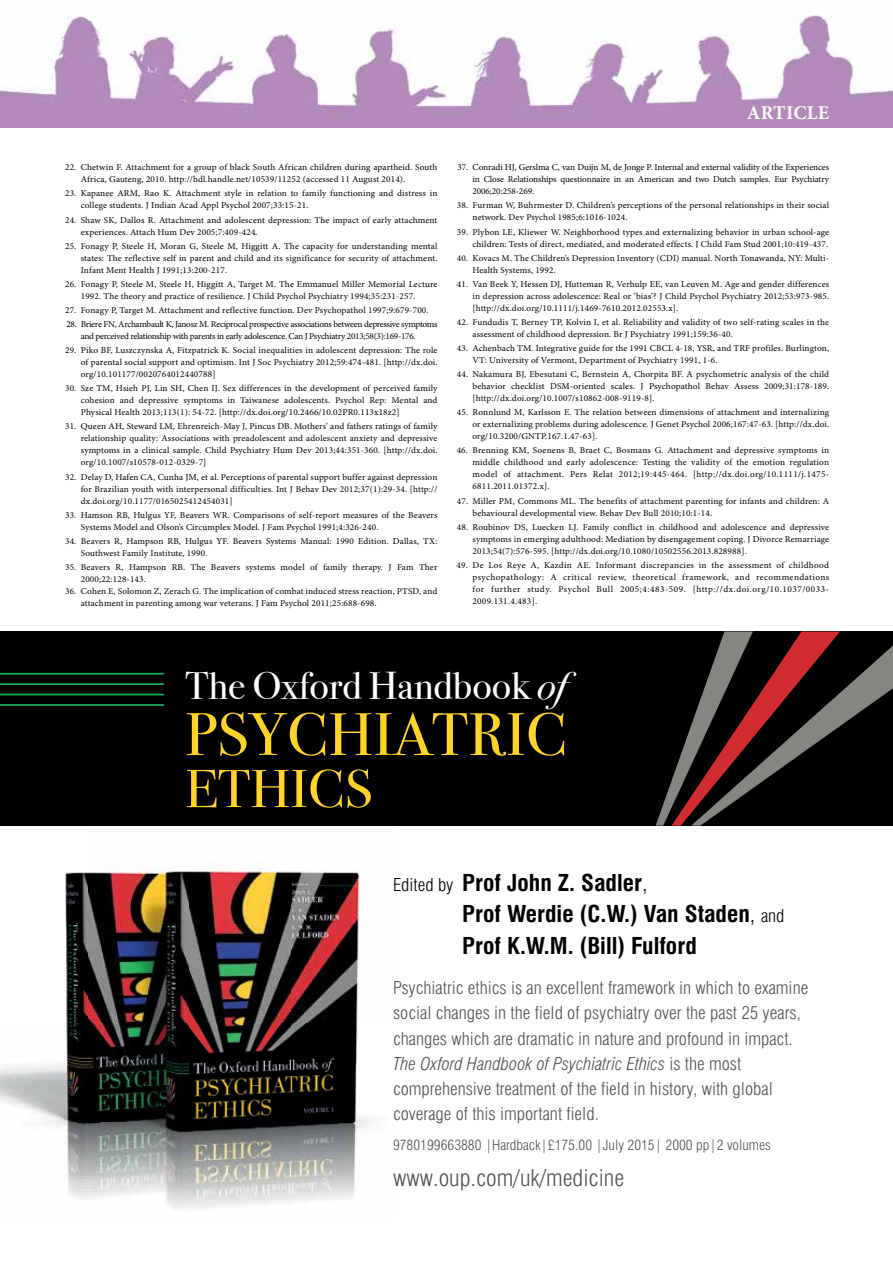
<style>
.page{position:relative;width:893px;height:1263px;background:#fff}
.page>*{position:absolute;margin:0;border:0;box-sizing:border-box;transform-origin:0 0}
.t1{font:60.15px "Bodoni Svty Two ITCTT";letter-spacing:.005em;color:#ffd328;scale:1.05 1}
.t2{font:53.55px "Bodoni Svty Two ITCTT";color:#ffd328;scale:1.05 1}
.t3{font:38.7px "Bodoni Svty Two ITCTT";color:#fff;scale:1.05 1}
.t4{font:700 condensed 22.65px/31.3px "Swiss 721 BT";color:#000;scale:1.05 1}
.t5{font:300 condensed 22.65px "Swiss 721 BT";color:#4f5253;scale:1.05 1}
.t6{font:700 19.5px "Minion Pro";letter-spacing:.01em;color:#fff}
.t7{font:300 condensed 17.4px/25.3px "Swiss 721 BT";color:#4f5253;scale:1.05 1}
.t8{font:300 condensed 13.95px "Swiss 721 BT";color:#4f5253;scale:1.05 1}
.t9{font:9px/12px "Minion Pro";letter-spacing:.015em;color:#000}
.t10{font:9px/12px "Minion Pro";letter-spacing:-.03em;color:#000}
.s1{font-style:italic}
.s2{font-weight:300;font-size:17.4px}
.s3{font-weight:300}
</style>
<div class="page">
<img style="left:0;top:15px;width:893px;height:113px">
<div style="left:0;top:631px;width:893px;height:195px;background:#000"></div>
<hr style="left:0;top:673px;width:164px;height:1px;background:#18b257">
<hr style="left:0;top:683px;width:164px;height:2px;background:#18b257">
<hr style="left:0;top:694px;width:164px;height:1px;background:#18b257">
<hr style="left:0;top:704px;width:164px;height:2px;background:#18b257">
<img style="left:0;top:860px;width:375px;height:349px">
<svg style="left:656px;top:631px;width:237px;height:195px"></svg>
<p class="t9" style="left:81px;top:161px;width:358px;text-indent:-16px">22. Chetwin F. Attachment for a group of black South African children during apartheid. South<br>Africa, Gauteng, 2010. http://hdl.handle.net/10539/11252 (accessed 11 August 2014).</p>
<p class="t9" style="left:81px;top:188px;width:358px;text-indent:-16px">23. Kapanee ARM, Rao K. Attachment style in relation to family functioning and distress in college students. J Indian Acad Appl Psychol 2007;33:15-21.</p>
<p class="t9" style="left:81px;top:214px;width:358px;text-indent:-16px">24. Shaw SK, Dallos R. Attachment and adolescent depression: The impact of early attachment experiences. Attach Hum Dev 2005;7:409-424.</p>
<p class="t9" style="left:81px;top:240px;width:358px;text-align:justify;text-indent:-16px">25. Fonagy P, Steele H, Moran G, Steele M, Higgitt A. The capacity for understanding mental states: The reflective self in parent and child and its significance for security of attachment.<br>Infant Ment Health J 1991;13:200-217.</p>
<p class="t9" style="left:81px;top:278px;width:358px;text-indent:-16px">26. Fonagy P, Steele M, Steele H, Higgitt A, Target M. The Emmanuel Miller Memorial Lecture<br>1992. The theory and practice of resilience. J Child Psychol Psychiatry 1994;35:231-257.</p>
<p class="t9" style="left:65px;top:304px;width:365px">27. Fonagy P, Target M. Attachment and reflective function. Dev Psychopathol 1997;9:679-700.</p>
<p class="t10" style="left:81px;top:318px;width:358px;text-indent:-14px">28. Briere FN, Archambault K, Janosz M. Reciprocal prospective associations between depressive symptoms and perceived relationship with parents in early adolescence. Can J Psychiatry 2013;58(3):169-176.</p>
<p class="t9" style="left:81px;top:344px;width:358px;text-align:justify;text-indent:-16px">29. Piko BF, Luszczynska A, Fitzpatrick K. Social inequalities in adolescent depression: The role of parental social support and optimism. Int J Soc Psychiatry 2012;59:474-481. [http://dx.doi. org/10.101177/0020764012440788]</p>
<p class="t9" style="left:81px;top:382px;width:358px;text-align:justify;text-indent:-16px">30. Sze TM, Hsieh PJ, Lin SH, Chen IJ. Sex differences in the development of perceived family cohesion and depressive symptoms in Taiwanese adolescents. Psychol Rep: Mental and Physical Health 2013;113(1): 54-72. [http://dx.doi.org/10.2466/10.02PR0.113x18z2]</p>
<p class="t9" style="left:81px;top:421px;width:358px;text-align:justify;text-indent:-16px">31. Queen AH, Steward LM, Ehrenreich-May J, Pincus DB. Mothers’ and fathers ratings of family relationship quality: Associations with preadolescent and adolescent anxiety and depressive symptoms in a clinical sample. Child Psychiatry Hum Dev 2013;44:351-360. [http://dx.doi. org/10.1007/s10578-012-0329-7]</p>
<p class="t9" style="left:81px;top:471px;width:358px;text-align:justify;text-indent:-16px">32. Delay D, Hafen CA, Cunha JM, et al. Perceptions of parental support buffer against depression for Brazilian youth with interpersonal difficulties. Int J Behav Dev 2012;37(1):29-34. [http:// dx.doi.org/10.1177/0165025412454031]</p>
<p class="t9" style="left:81px;top:509px;width:358px;text-indent:-16px">33. Hamson RB, Hulgus YF, Beavers WR. Comparisons of self-report measures of the Beavers<br>Systems Model and Olson’s Circumplex Model. J Fam Psychol 1991;4:326-240.</p>
<p class="t9" style="left:81px;top:535px;width:358px;text-indent:-16px">34. Beavers R, Hampson RB, Hulgus YF. Beavers Systems Manual: 1990 Edition. Dallas, TX:<br>Southwest Family Institute, 1990.</p>
<p class="t9" style="left:81px;top:561px;width:358px;text-indent:-16px">35. Beavers R, Hampson RB. The Beavers systems model of family therapy. J Fam Ther<br>2000;22:128-143.</p>
<p class="t9" style="left:81px;top:585px;width:358px;text-indent:-16px">36. Cohen E, Solomon Z, Zerach G. The implication of combat induced stress reaction, PTSD, and attachment in parenting among war veterans. J Fam Psychol 2011;25:688-698.</p>
<h3 class="t6" style="left:747px;top:99px;width:84px">ARTICLE</h3>
<p class="t9" style="left:472px;top:161px;width:358px;text-align:justify;text-indent:-15px">37. Conradi HJ, Gerslma C, van Duijn M, de Jonge P. Internal and external validity of the Experiences in Close Relationships questionnaire in an American and two Dutch samples. Eur Psychiatry 2006;20:258-269.</p>
<p class="t9" style="left:472px;top:200px;width:358px;text-indent:-16px">38. Furman W, Buhrmester D. Children’s perceptions of the personal relationships in their social network. Dev Psychol 1985;6:1016-1024.</p>
<p class="t9" style="left:457px;top:226px;width:374px;text-align:right">39. Plybon LE, Kliewer W. Neighborhood types and externalizing behavior in urban school-age children: Tests of direct, mediated, and moderated effects. J Child Fam Stud 2001;10:419-437.</p>
<p class="t9" style="left:472px;top:252px;width:358px;text-indent:-16px">40. Kovacs M. The Children’s Depression Inventory (CDI) manual. North Tonawanda, NY: Multi-<br>Health Systems, 1992.</p>
<p class="t9" style="left:472px;top:278px;width:358px;text-align:justify;text-indent:-16px">41. Van Beek Y, Hessen DJ, Hutteman R, Verhulp EE, van Leuven M. Age and gender differences in depression across adolescence: Real or ‘bias’? J Child Psychol Psychiatry 2012;53:973-985. [http://dx.doi.org/10.1111/j.1469-7610.2012.02553.x].</p>
<p class="t9" style="left:472px;top:316px;width:358px;text-indent:-16px">42. Fundudis T, Berney TP, Kolvin I, et al. Reliability and validity of two self-rating scales in the assessment of childhood depression. Br J Psychiatry 1991;159:36-40.</p>
<p class="t9" style="left:472px;top:342px;width:358px;text-indent:-16px">43. Achenbach TM. Integrative guide for the 1991 CBCL 4-18, YSR, and TRF profiles. Burlington,<br>VT: University of Vermont, Department of Psychiatry 1991, 1-6.</p>
<p class="t9" style="left:472px;top:368px;width:358px;text-align:justify;text-indent:-16px">44. Nakamura BJ, Ebesutani C, Bernstein A, Chorpita BF. A psychometric analysis of the child behavior checklist DSM-oriented scales. J Psychopathol Behav Assess 2009;31:178-189. [http://dx.doi.org/10.1007/s10862-008-9119-8].</p>
<p class="t9" style="left:472px;top:406px;width:358px;text-align:justify;text-indent:-16px">45. Ronnlund M, Karlsson E. The relation between dimensions of attachment and internalizing or externalizing problems during adolescence. J Genet Psychol 2006;167:47-63. [http://dx.doi. org/10.3200/GNTP.167.1.47-63].</p>
<p class="t9" style="left:472px;top:445px;width:358px;text-align:justify;text-indent:-16px">46. Brenning KM, Soenens B, Braet C, Bosmans G. Attachment and depressive symptoms in middle childhood and early adolescence: Testing the validity of the emotion regulation model of attachment. Pers Relat 2012;19:445-464. [http://dx.doi.org/10.1111/j.1475- 6811.2011.01372.x].</p>
<p class="t9" style="left:472px;top:495px;width:358px;text-indent:-16px">47. Miller PM, Commons ML. The benefits of attachment parenting for infants and children: A behavioural developmental view. Behav Dev Bull 2010;10:1-14.</p>
<p class="t9" style="left:472px;top:521px;width:358px;text-align:justify;text-indent:-16px">48. Roubinov DS, Luecken LJ. Family conflict in childhood and adolescence and depressive symptoms in emerging adulthood: Mediation by disengagement coping. J Divorce Remarriage 2013;54(7):576-595. [http://dx.doi.org/10.1080/10502556.2013.828988].</p>
<p class="t9" style="left:472px;top:559px;width:358px;text-align:justify;text-indent:-16px">49. De Los Reye A, Kazdin AE. Informant discrepancies in the assessment of childhood psychopathology: A critical review, theoretical framework, and recommendations for further study. Psychol Bull 2005;4:483-509. [http://dx.doi.org/10.1037/0033- 2009.131.4.483].</p>
<h3 class="t3" style="left:185px;top:654px;width:384px">The Oxford Handbook <span class="s1">of</span></h3>
<h1 class="t1" style="left:185px;top:685px;width:365px">PSYCHIATRIC</h1>
<h2 class="t2" style="left:185px;top:745px;width:180px">ETHICS</h2>
<h3 class="t4" style="left:462px;top:867px;width:308px;text-indent:-69px"><span class="s2">Edited by</span> Prof John Z. Sadler<span class="s3">,<br></span>Prof Werdie (C.W.) Van Staden<span class="s3">,</span> <span class="s2">and<br></span>Prof K.W.M. (Bill) Fulford</h3>
<p class="t7" style="left:393px;top:975px;width:397px">Psychiatric ethics is an excellent framework in which to examine social changes in the field of psychiatry over the past 25 years, changes which are dramatic in nature and profound in impact.<br><span class="s1">The Oxford Handbook of Psychiatric Ethics</span> is the most comprehensive treatment of the field in history, with global coverage of this important field.</p>
<h3 class="t8" style="left:393px;top:1136px;width:361px">9780199663880 |Hardback|£175.00 |July 2015| 2000 pp|2 volumes</h3>
<h3 class="t5" style="left:393px;top:1164px;width:222px">www.oup.com/uk/medicine</h3>
</div>
